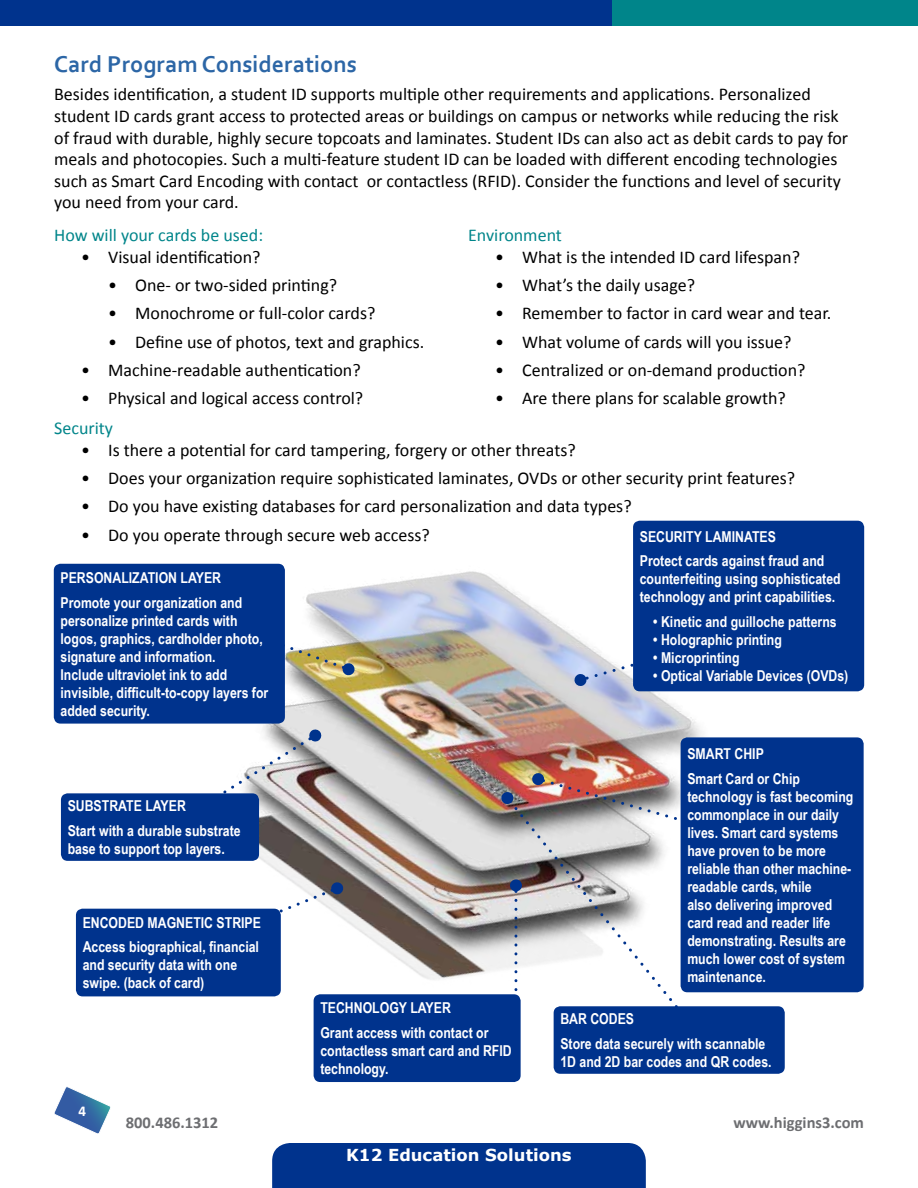
<style>
.page{position:relative;width:918px;height:1188px;background:#fff}
.page>*{position:absolute;margin:0;border:0;box-sizing:border-box;transform-origin:0 0}
.t1{font:700 24px "Corbel";color:#2c66a6}
.t2{font:18px/21.6px "Calibri";color:#000}
.t3{font:18px "Calibri";color:#00858a}
.t4{font:700 16.5px "Calibri";color:#6d6e71}
.t5{font:700 16.5px "Verdana";color:#fff}
.t6{font:700 15px/18px "Arial Narrow";color:#fff}
.t7{font:700 15px "Calibri";color:#fff}
</style>
<div class="page">
<div style="left:0;top:0;width:612px;height:26px;background:#00338d"></div>
<div style="left:612px;top:0;width:306px;height:26px;background:#00858a"></div>
<svg style="left:54px;top:1086px;width:57px;height:48px"></svg>
<div style="left:272px;top:1143px;width:374px;height:45px;background:#00338d"></div>
<img style="left:189px;top:520px;width:567px;height:534px">
<div style="left:314px;top:994px;width:207px;height:88px;background:#00338d;border-radius:7px"></div>
<img style="left:285px;top:591px;width:70px;height:85px">
<svg style="left:128px;top:882px;width:216px;height:92px"></svg>
<div style="left:76px;top:909px;width:205px;height:87px;background:#00338d;border-radius:7px"></div>
<div style="left:554px;top:1006px;width:231px;height:68px;background:#00338d;border-radius:7px"></div>
<svg style="left:501px;top:772px;width:255px;height:280px"></svg>
<div style="left:681px;top:737px;width:183px;height:255px;background:#00338d;border-radius:7px"></div>
<svg style="left:574px;top:635px;width:59px;height:52px"></svg>
<div style="left:633px;top:521px;width:231px;height:170px;background:#00338d;border-radius:7px"></div>
<svg style="left:189px;top:729px;width:133px;height:98px"></svg>
<div style="left:61px;top:793px;width:198px;height:68px;background:#00338d;border-radius:7px"></div>
<div style="left:54px;top:564px;width:231px;height:160px;background:#00338d;border-radius:7px"></div>
<h1 class="t1" style="left:54px;top:49px;width:304px">Card Program Considerations</h1>
<p class="t2" style="left:54px;top:84px;width:796px">Besides identification, a student ID supports multiple other requirements and applications. Personalized student ID cards grant access to protected areas or buildings on campus or networks while reducing the risk of fraud with durable, highly secure topcoats and laminates. Student IDs can also act as debit cards to pay for meals and photocopies. Such a multi-feature student ID can be loaded with different encoding technologies such as Smart Card Encoding with contact or contactless (RFID). Consider the functions and level of security you need from your card.</p>
<p class="t3" style="left:54px;top:224px;width:211px">How will your cards be used:</p>
<p class="t2" style="left:81px;top:246px;width:181px">• Visual identification?</p>
<p class="t2" style="left:108px;top:274px;width:231px">• One- or two-sided printing?</p>
<p class="t2" style="left:108px;top:303px;width:269px">• Monochrome or full-color cards?</p>
<p class="t2" style="left:108px;top:331px;width:318px">• Define use of photos, text and graphics.</p>
<p class="t2" style="left:81px;top:359px;width:281px">• Machine-readable authentication?</p>
<p class="t2" style="left:81px;top:388px;width:284px">• Physical and logical access control?</p>
<p class="t3" style="left:468px;top:224px;width:95px">Environment</p>
<p class="t2" style="left:495px;top:246px;width:306px">• What is the intended ID card lifespan?</p>
<p class="t2" style="left:495px;top:274px;width:201px">• What’s the daily usage?</p>
<p class="t2" style="left:495px;top:303px;width:338px">• Remember to factor in card wear and tear.</p>
<p class="t2" style="left:495px;top:331px;width:298px">• What volume of cards will you issue?</p>
<p class="t2" style="left:495px;top:359px;width:312px">• Centralized or on-demand production?</p>
<p class="t2" style="left:495px;top:388px;width:292px">• Are there plans for scalable growth?</p>
<p class="t3" style="left:54px;top:417px;width:60px">Security</p>
<p class="t2" style="left:81px;top:439px;width:496px">• Is there a potential for card tampering, forgery or other threats?</p>
<p class="t2" style="left:81px;top:467px;width:715px">• Does your organization require sophisticated laminates, OVDs or other security print features?</p>
<p class="t2" style="left:81px;top:496px;width:552px">• Do you have existing databases for card personalization and data types?</p>
<p class="t2" style="left:81px;top:524px;width:350px">• Do you operate through secure web access?</p>
<p class="t6" style="left:640px;top:523px;width:186px;line-height:24.8px">SECURITY LAMINATES<br>Protect cards against fraud and</p>
<p class="t6" style="left:640px;top:569px;width:202px">counterfeiting using sophisticated technology and print capabilities.</p>
<p class="t6" style="left:653px;top:612px;width:185px">• Kinetic and guilloche patterns</p>
<p class="t6" style="left:653px;top:630px;width:130px">• Holographic printing</p>
<p class="t6" style="left:653px;top:648px;width:88px">• Microprinting</p>
<p class="t6" style="left:653px;top:666px;width:197px">• Optical Variable Devices (OVDs)</p>
<p class="t6" style="left:61px;top:564px;width:183px;line-height:24.8px">PERSONALIZATION LAYER<br>Promote your organization and</p>
<p class="t6" style="left:61px;top:611px;width:209px">personalize printed cards with logos, graphics, cardholder photo, signature and information.<br>Include ultraviolet ink to add invisible, difficult-to-copy layers for added security.</p>
<p class="t6" style="left:68px;top:793px;width:174px;line-height:24.8px">SUBSTRATE LAYER<br>Start with a durable substrate</p>
<p class="t6" style="left:68px;top:839px;width:159px">base to support top layers.</p>
<p class="t6" style="left:83px;top:909px;width:180px;line-height:24.8px">ENCODED MAGNETIC STRIPE<br>Access biographical, financial</p>
<p class="t6" style="left:83px;top:955px;width:156px">and security data with one swipe. (back of card)</p>
<p class="t6" style="left:320px;top:995px;width:170px;line-height:24.8px">TECHNOLOGY LAYER<br>Grant access with contact or</p>
<p class="t6" style="left:320px;top:1041px;width:193px">contactless smart card and RFID technology.</p>
<p class="t6" style="left:687px;top:741px;width:114px;line-height:24.8px">SMART CHIP<br>Smart Card or Chip</p>
<p class="t6" style="left:687px;top:787px;width:168px">technology is fast becoming commonplace in our daily lives. Smart card systems have proven to be more reliable than other machine&shy;readable cards, while<br>also delivering improved card read and reader life demonstrating. Results are much lower cost of system maintenance.</p>
<p class="t6" style="left:560px;top:1006px;width:207px;line-height:24.8px">BAR CODES<br>Store data securely with scannable</p>
<p class="t6" style="left:560px;top:1052px;width:213px">1D and 2D bar codes and QR codes.</p>
<p class="t7" style="left:79px;top:1101px;width:9px">4</p>
<p class="t4" style="left:126px;top:1112px;width:94px">800.486.1312</p>
<p class="t4" style="left:733px;top:1112px;width:132px">www.higgins3.com</p>
<p class="t5" style="left:346px;top:1143px;width:227px">K12 Education Solutions</p>
</div>
